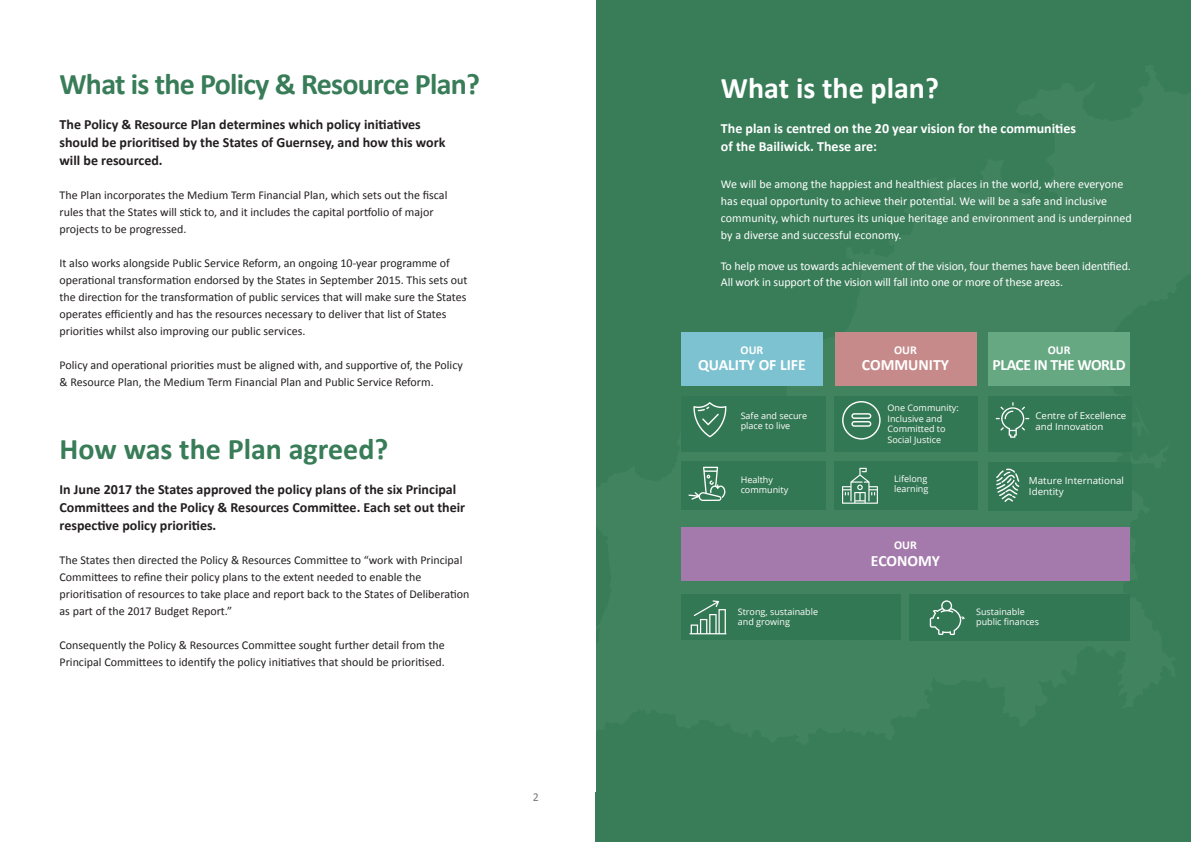
<style>
.page{position:relative;width:1191px;height:842px;background:#fff}
.page>*{position:absolute;margin:0;border:0;box-sizing:border-box;transform-origin:0 0}
.Header_2{font:700 30px "Calibri";letter-spacing:-.025em;color:#387c58}
.Header_2-2{font:700 30px "Calibri";color:#387c58}
.Header_2-3{font:700 30px "Calibri";color:#fff}
.Header_3{font:700 15.7px "Calibri";color:#fff}
.Header_3-2{font:700 15.7px "Calibri";letter-spacing:-.03em;color:#fff}
.Introduction{font:700 14px/18px "Calibri";color:#231f20}
.Introduction-2{font:700 14px "Calibri";color:#fff}
.Body_Copy{font:12px/17px "Calibri";color:#231f20}
.Body_Copy-2{font:12px/17px "Calibri";color:#fff}
.Header_3-3{font:700 12px "Calibri";color:#fff}
.t1{font:12px "Calibri";color:#7a7c81}
.t2{font:9.6px/11.5px "Open Sans";color:#fff}
.t3{font:9.4px/11.3px "Open Sans";color:#fff}
.t4{font:9.1px/10.9px "Open Sans";color:#fff}
.Body_Copy-3{font:9px/10.5px "Open Sans";color:#fff}
.t5{font:8.9px/10.7px "Open Sans";color:#fff}
</style>
<div class="page">
<div style="left:595px;top:0;width:596px;height:842px;background:#387c58"></div>
<div style="left:681px;top:527px;width:448px;height:53px;background:#a37aab"></div>
<div style="left:681px;top:594px;width:219px;height:46px;background:#337854"></div>
<svg style="left:689px;top:600px;width:37px;height:34px"></svg>
<div style="left:909px;top:594px;width:220px;height:47px;background:#337854"></div>
<svg style="left:929px;top:600px;width:36px;height:35px"></svg>
<div style="left:681px;top:332px;width:141px;height:54px;background:#7dc2d1"></div>
<div style="left:835px;top:332px;width:141px;height:54px;background:#c78a8a"></div>
<div style="left:988px;top:332px;width:141px;height:54px;background:#66a882"></div>
<div style="left:681px;top:461px;width:144px;height:48px;background:#337854"></div>
<svg style="left:688px;top:467px;width:37px;height:34px"></svg>
<div style="left:681px;top:397px;width:144px;height:55px;background:#337854"></div>
<svg style="left:693px;top:402px;width:33px;height:35px"></svg>
<div style="left:988px;top:462px;width:143px;height:48px;background:#337854"></div>
<div style="left:988px;top:397px;width:143px;height:55px;background:#337854"></div>
<div style="left:835px;top:397px;width:143px;height:55px;background:#337854"></div>
<svg style="left:842px;top:401px;width:38px;height:39px"></svg>
<div style="left:835px;top:461px;width:143px;height:48px;background:#337854"></div>
<svg style="left:842px;top:468px;width:36px;height:36px"></svg>
<svg style="left:995px;top:402px;width:34px;height:36px"></svg>
<svg style="left:996px;top:469px;width:23px;height:33px"></svg>
<p class="Header_2" style="left:60px;top:65px;width:422px">What is the Policy &amp; Resource Plan?</p>
<p class="Introduction" style="left:60px;top:115px;width:363px">The Policy &amp; Resource Plan determines which policy initiatives</p>
<p class="Introduction" style="left:60px;top:133px;width:387px">should be prioritised by the States of Guernsey, and how this work</p>
<p class="Introduction" style="left:60px;top:151px;width:105px">will be resourced.</p>
<p class="Body_Copy" style="left:60px;top:186px;width:389px">The Plan incorporates the Medium Term Financial Plan, which sets out the fiscal</p>
<p class="Body_Copy" style="left:60px;top:203px;width:375px">rules that the States will stick to, and it includes the capital portfolio of major</p>
<p class="Body_Copy" style="left:60px;top:220px;width:128px">projects to be progressed.</p>
<p class="Body_Copy" style="left:60px;top:254px;width:409px">It also works alongside Public Service Reform, an ongoing 10-year programme of operational transformation endorsed by the States in September 2015. This sets out the direction for the transformation of public services that will make sure the States operates efficiently and has the resources necessary to deliver that list of States priorities whilst also improving our public services.</p>
<p class="Body_Copy" style="left:60px;top:356px;width:405px">Policy and operational priorities must be aligned with, and supportive of, the Policy</p>
<p class="Body_Copy" style="left:60px;top:373px;width:376px">&amp; Resource Plan, the Medium Term Financial Plan and Public Service Reform.</p>
<p class="Header_2-2" style="left:60px;top:430px;width:330px">How was the Plan agreed?</p>
<p class="Introduction" style="left:60px;top:480px;width:407px">In June 2017 the States approved the policy plans of the six Principal<br>Committees and the Policy &amp; Resources Committee. Each set out their respective policy priorities.</p>
<p class="Body_Copy" style="left:60px;top:551px;width:411px">The States then directed the Policy &amp; Resources Committee to “work with Principal<br>Committees to refine their policy plans to the extent needed to enable the prioritisation of resources to take place and report back to the States of Deliberation</p>
<p class="Body_Copy" style="left:60px;top:602px;width:174px">as part of the 2017 Budget Report.”</p>
<p class="Body_Copy" style="left:60px;top:636px;width:387px">Consequently the Policy &amp; Resources Committee sought further detail from the<br>Principal Committees to identify the policy initiatives that should be prioritised.</p>
<p class="t1" style="left:533px;top:789px;width:8px">2</p>
<p class="Header_2-3" style="left:721px;top:69px;width:219px">What is the plan?</p>
<p class="Introduction-2" style="left:721px;top:119px;width:356px">The plan is centred on the 20 year vision for the communities</p>
<p class="Introduction-2" style="left:721px;top:137px;width:158px">of the Bailiwick. These are:</p>
<p class="Body_Copy-2" style="left:721px;top:175px;width:412px">We will be among the happiest and healthiest places in the world, where everyone has equal opportunity to achieve their potential. We will be a safe and inclusive community, which nurtures its unique heritage and environment and is underpinned by a diverse and successful economy.</p>
<p class="Body_Copy-2" style="left:721px;top:257px;width:411px;line-height:16px">To help move us towards achievement of the vision, four themes have been identified.<br>All work in support of the vision will fall into one or more of these areas.</p>
<p class="Header_3-3" style="left:740px;top:342px;width:24px">OUR</p>
<p class="Header_3" style="left:698px;top:355px;width:109px">QUALITY OF LIFE</p>
<p class="Header_3-3" style="left:894px;top:342px;width:24px">OUR</p>
<p class="Header_3" style="left:862px;top:355px;width:89px">COMMUNITY</p>
<p class="Body_Copy-3" style="left:740px;top:410px;width:68px;line-height:10px">Safe and secure place to live</p>
<p class="Body_Copy-3" style="left:887px;top:402px;width:73px">One Community:<br>Inclusive and<br>Committed to<br>Social Justice</p>
<p class="Body_Copy-3" style="left:740px;top:474px;width:34px">Healthy</p>
<p class="Body_Copy-3" style="left:740px;top:484px;width:49px">community</p>
<p class="t3" style="left:895px;top:410px;width:45px">Inclusive and Equal</p>
<p class="Body_Copy-3" style="left:894px;top:473px;width:35px">Lifelong</p>
<p class="Body_Copy-3" style="left:894px;top:483px;width:36px">learning</p>
<p class="Header_3-3" style="left:894px;top:537px;width:24px">OUR</p>
<p class="Header_3" style="left:871px;top:550px;width:71px">ECONOMY</p>
<p class="Header_3-3" style="left:1047px;top:342px;width:24px">OUR</p>
<p class="Header_3-2" style="left:992px;top:355px;width:135px">PLACE IN THE WORLD</p>
<p class="t3" style="left:1035px;top:409px;width:92px">Centre of Excellence and Innovation</p>
<p class="t2" style="left:1029px;top:474px;width:97px">Mature International<br>Identity</p>
<p class="Body_Copy-3" style="left:738px;top:606px;width:82px;line-height:10px">Strong, sustainable and growing</p>
<p class="Body_Copy-3" style="left:976px;top:606px;width:50px">Sustainable</p>
<p class="t5" style="left:738px;top:607px;width:82px">Strong, Sustainable and Growing</p>
<p class="t4" style="left:977px;top:606px;width:78px">Sustainable Public<br>Finances</p>
<p class="Body_Copy-3" style="left:976px;top:616px;width:64px">public finances</p>
</div>
